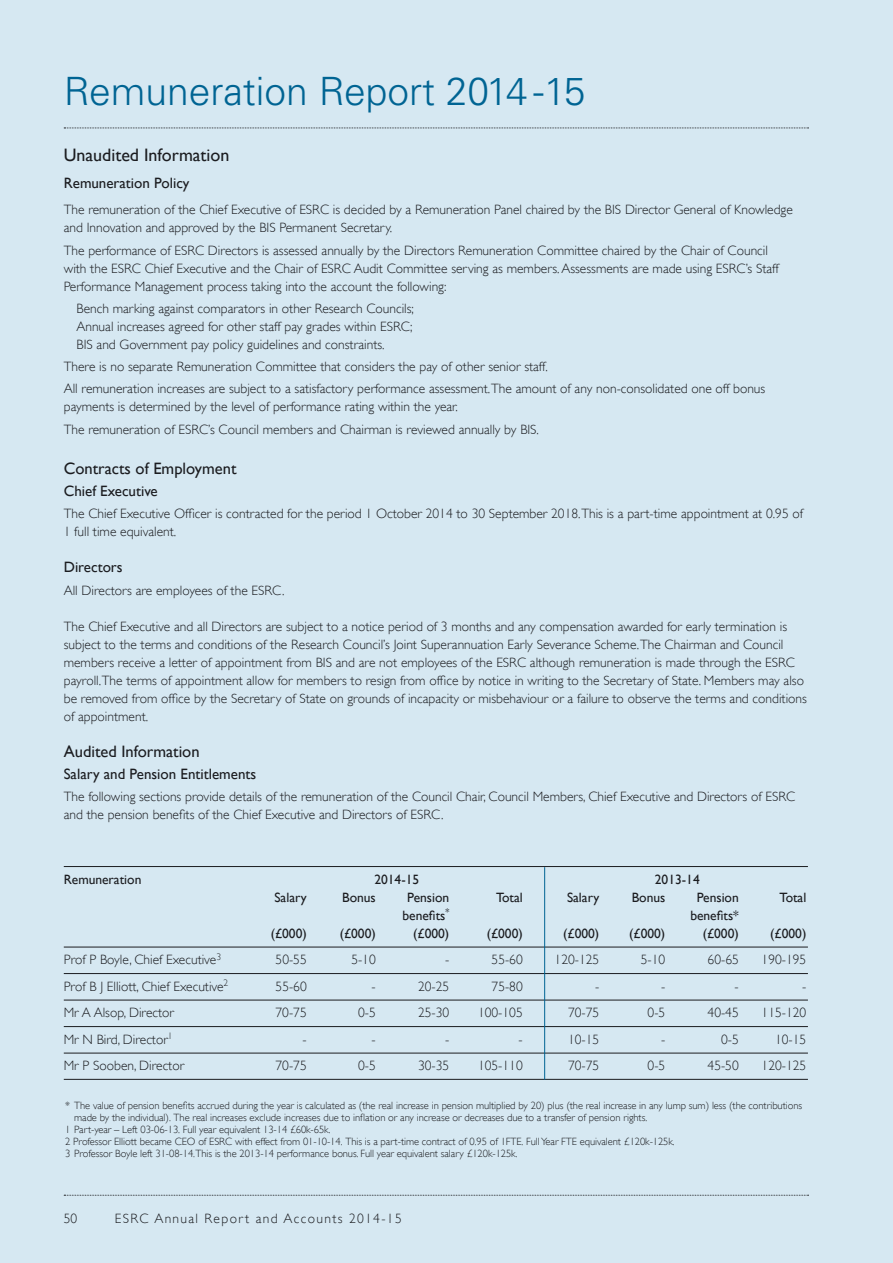
<style>
.page{position:relative;width:893px;height:1263px;background:#d6e8f2}
.page>*{position:absolute;margin:0;border:0;box-sizing:border-box;transform-origin:0 0}
.t1{font:300 39px "Univers";color:#006493}
.t2{font:18px "Gill Sans";color:#1b1c20}
.t3{font:16.5px "Gill Sans";color:#1b1c20}
.t4{font:15px "Gill Sans";color:#1b1c20}
.t5{font:300 13.5px/18px "Gill Sans";color:#1b1c20}
.t6{font:13.5px "Gill Sans";color:#1b1c20}
.t7{font:300 13.5px "Gill Sans";letter-spacing:.1em;color:#1b1c20}
.t8{font:300 10.5px "Gill Sans";letter-spacing:-.005em;color:#1b1c20}
</style>
<div class="page">
<svg style="left:64px;top:128px;width:744px;height:1px"></svg>
<svg style="left:64px;top:1195px;width:744px;height:1px"></svg>
<hr style="left:64px;top:866px;width:744px;height:1px;background:#1b1c20">
<hr style="left:64px;top:947px;width:744px;height:1px;background:#1b1c20">
<hr style="left:64px;top:973px;width:744px;height:1px;background:#1b1c20">
<hr style="left:64px;top:1000px;width:744px;height:1px;background:#1b1c20">
<hr style="left:64px;top:1026px;width:744px;height:1px;background:#1b1c20">
<hr style="left:64px;top:1053px;width:744px;height:1px;background:#1b1c20">
<hr style="left:64px;top:1079px;width:744px;height:1px;background:#1b1c20">
<hr style="left:544px;top:867px;width:1px;height:213px;background:#006493">
<h1 class="t1" style="left:64px;top:68px;width:523px">Remuneration Report 2014 -15</h1>
<h2 class="t2" style="left:64px;top:145px;width:167px">Unaudited Information</h2>
<p class="t4" style="left:64px;top:174px;width:127px">Remuneration Policy</p>
<p class="t5" style="left:64px;top:200px;width:730px">The remuneration of the Chief Executive of ESRC is decided by a Remuneration Panel chaired by the BIS Director General of Knowledge and Innovation and approved by the BIS Permanent Secretary.</p>
<p class="t5" style="left:64px;top:240px;width:716px">The performance of ESRC Directors is assessed annually by the Directors Remuneration Committee chaired by the Chair of Council with the ESRC Chief Executive and the Chair of ESRC Audit Committee serving as members. Assessments are made using ESRC’s Staff<br>Performance Management process taking into the account the following:</p>
<p class="t5" style="left:77px;top:299px;width:339px;text-align:justify">Bench marking against comparators in other Research Councils; Annual increases agreed for other staff pay grades within ESRC; BIS and Government pay policy guidelines and constraints.</p>
<p class="t5" style="left:64px;top:355px;width:703px;line-height:22.2px">There is no separate Remuneration Committee that considers the pay of other senior staff.<br>All remuneration increases are subject to a satisfactory performance assessment.The amount of any non-consolidated one off bonus</p>
<p class="t5" style="left:64px;top:395px;width:477px;line-height:22.2px">payments is determined by the level of performance rating within the year.<br>The remuneration of ESRC’s Council members and Chairman is reviewed annually by BIS.</p>
<p class="t3" style="left:64px;top:458px;width:174px">Contracts of Employment</p>
<p class="t4" style="left:64px;top:482px;width:96px">Chief Executive</p>
<p class="t5" style="left:64px;top:504px;width:741px">The Chief Executive Officer is contracted for the period 1 October 2014 to 30 September 2018.This is a part-time appointment at 0.95 of<br>1 full time equivalent.</p>
<p class="t4" style="left:64px;top:558px;width:60px">Directors</p>
<p class="t5" style="left:64px;top:580px;width:222px">All Directors are employees of the ESRC.</p>
<p class="t5" style="left:64px;top:616px;width:745px">The Chief Executive and all Directors are subject to a notice period of 3 months and any compensation awarded for early termination is subject to the terms and conditions of the Research Council’s Joint Superannuation Early Severance Scheme.The Chairman and Council members receive a letter of appointment from BIS and are not employees of the ESRC although remuneration is made through the ESRC payroll.The terms of appointment allow for members to resign from office by notice in writing to the Secretary of State. Members may also be removed from office by the Secretary of State on grounds of incapacity or misbehaviour or a failure to observe the terms and conditions of appointment.</p>
<p class="t3" style="left:64px;top:741px;width:137px">Audited Information</p>
<p class="t4" style="left:64px;top:765px;width:194px">Salary and Pension Entitlements</p>
<p class="t5" style="left:64px;top:787px;width:733px">The following sections provide details of the remuneration of the Council Chair, Council Members, Chief Executive and Directors of ESRC and the pension benefits of the Chief Executive and Directors of ESRC.</p>
<p class="t6" style="left:64px;top:871px;width:79px">Remuneration</p>
<p class="t6" style="left:374px;top:871px;width:46px">2014-15</p>
<p class="t6" style="left:655px;top:871px;width:46px">2013-14</p>
<p class="t6" style="left:274px;top:889px;width:34px">Salary</p>
<p class="t6" style="left:342px;top:889px;width:35px">Bonus</p>
<p class="t6" style="left:407px;top:889px;width:44px">Pension</p>
<p class="t6" style="left:496px;top:889px;width:28px">Total</p>
<p class="t6" style="left:567px;top:889px;width:34px">Salary</p>
<p class="t6" style="left:632px;top:889px;width:35px">Bonus</p>
<p class="t6" style="left:697px;top:889px;width:44px">Pension</p>
<p class="t6" style="left:779px;top:889px;width:28px">Total</p>
<p class="t6" style="left:402px;top:907px;width:48px">benefits<sup>*</sup></p>
<p class="t6" style="left:690px;top:907px;width:50px">benefits*</p>
<p class="t6" style="left:271px;top:925px;width:38px">(£000)</p>
<p class="t6" style="left:340px;top:925px;width:38px">(£000)</p>
<p class="t6" style="left:413px;top:925px;width:38px">(£000)</p>
<p class="t6" style="left:487px;top:925px;width:38px">(£000)</p>
<p class="t6" style="left:563px;top:925px;width:38px">(£000)</p>
<p class="t6" style="left:629px;top:925px;width:38px">(£000)</p>
<p class="t6" style="left:703px;top:925px;width:38px">(£000)</p>
<p class="t6" style="left:770px;top:925px;width:38px">(£000)</p>
<p class="t5" style="left:64px;top:950px;width:159px">Prof P Boyle, Chief Executive<sup>3</sup></p>
<p class="t5" style="left:276px;top:950px;width:33px">50-55</p>
<p class="t5" style="left:351px;top:950px;width:26px">5-10</p>
<p class="t5" style="left:445px;top:950px;width:6px">-</p>
<p class="t5" style="left:492px;top:950px;width:33px">55-60</p>
<p class="t5" style="left:555px;top:950px;width:46px">120-125</p>
<p class="t5" style="left:641px;top:950px;width:26px">5-10</p>
<p class="t5" style="left:708px;top:950px;width:33px">60-65</p>
<p class="t5" style="left:762px;top:950px;width:46px">190-195</p>
<p class="t5" style="left:64px;top:977px;width:166px">Prof B J Elliott, Chief Executive<sup>2</sup></p>
<p class="t5" style="left:276px;top:977px;width:33px">55-60</p>
<p class="t5" style="left:372px;top:977px;width:6px">-</p>
<p class="t5" style="left:418px;top:977px;width:33px">20-25</p>
<p class="t5" style="left:492px;top:977px;width:33px">75-80</p>
<p class="t5" style="left:595px;top:977px;width:6px">-</p>
<p class="t5" style="left:661px;top:977px;width:6px">-</p>
<p class="t5" style="left:735px;top:977px;width:6px">-</p>
<p class="t5" style="left:802px;top:977px;width:6px">-</p>
<p class="t5" style="left:64px;top:1003px;width:112px">Mr A Alsop, Director</p>
<p class="t5" style="left:276px;top:1003px;width:33px">70-75</p>
<p class="t5" style="left:358px;top:1003px;width:19px">0-5</p>
<p class="t5" style="left:418px;top:1003px;width:33px">25-30</p>
<p class="t5" style="left:478px;top:1003px;width:46px">100-105</p>
<p class="t5" style="left:568px;top:1003px;width:33px">70-75</p>
<p class="t5" style="left:648px;top:1003px;width:19px">0-5</p>
<p class="t5" style="left:708px;top:1003px;width:33px">40-45</p>
<p class="t5" style="left:762px;top:1003px;width:46px">115-120</p>
<p class="t5" style="left:64px;top:1030px;width:110px">Mr N Bird, Director<sup>1</sup></p>
<p class="t5" style="left:303px;top:1030px;width:6px">-</p>
<p class="t5" style="left:372px;top:1030px;width:6px">-</p>
<p class="t5" style="left:445px;top:1030px;width:6px">-</p>
<p class="t5" style="left:519px;top:1030px;width:6px">-</p>
<p class="t5" style="left:568px;top:1030px;width:33px">10-15</p>
<p class="t5" style="left:661px;top:1030px;width:6px">-</p>
<p class="t5" style="left:721px;top:1030px;width:19px">0-5</p>
<p class="t5" style="left:775px;top:1030px;width:33px">10-15</p>
<p class="t5" style="left:64px;top:1056px;width:122px">Mr P Sooben, Director</p>
<p class="t5" style="left:276px;top:1056px;width:33px">70-75</p>
<p class="t5" style="left:358px;top:1056px;width:19px">0-5</p>
<p class="t5" style="left:418px;top:1056px;width:33px">30-35</p>
<p class="t5" style="left:478px;top:1056px;width:46px">105-110</p>
<p class="t5" style="left:568px;top:1056px;width:33px">70-75</p>
<p class="t5" style="left:648px;top:1056px;width:19px">0-5</p>
<p class="t5" style="left:708px;top:1056px;width:33px">45-50</p>
<p class="t5" style="left:762px;top:1056px;width:46px">120-125</p>
<p class="t8" style="left:65px;top:1098px;width:738px">* The value of pension benefits accrued during the year is calculated as (the real increase in pension multiplied by 20) plus (the real increase in any lump sum) less (the contributions</p>
<p class="t8" style="left:74px;top:1110px;width:574px">made by the individual). The real increases exclude increases due to inflation or any increase or decreases due to a transfer of pension rights.</p>
<p class="t8" style="left:65px;top:1122px;width:267px">1 Part-year – Left 03-06-13. Full year equivalent 13-14 £60k-65k.</p>
<p class="t8" style="left:65px;top:1134px;width:611px">2 Professor Elliott became CEO of ESRC with effect from 01-10-14. This is a part-time contract of 0.95 of 1FTE. Full Year FTE equivalent £120k-125k.</p>
<p class="t8" style="left:65px;top:1146px;width:454px">3 Professor Boyle left 31-08-14.This is the 2013-14 performance bonus. Full year equivalent salary £120k-125k.</p>
<p class="t5" style="left:64px;top:1209px;width:15px">50</p>
<p class="t7" style="left:115px;top:1208px;width:288px">ESRC Annual Report and Accounts 2014-15</p>
</div>
